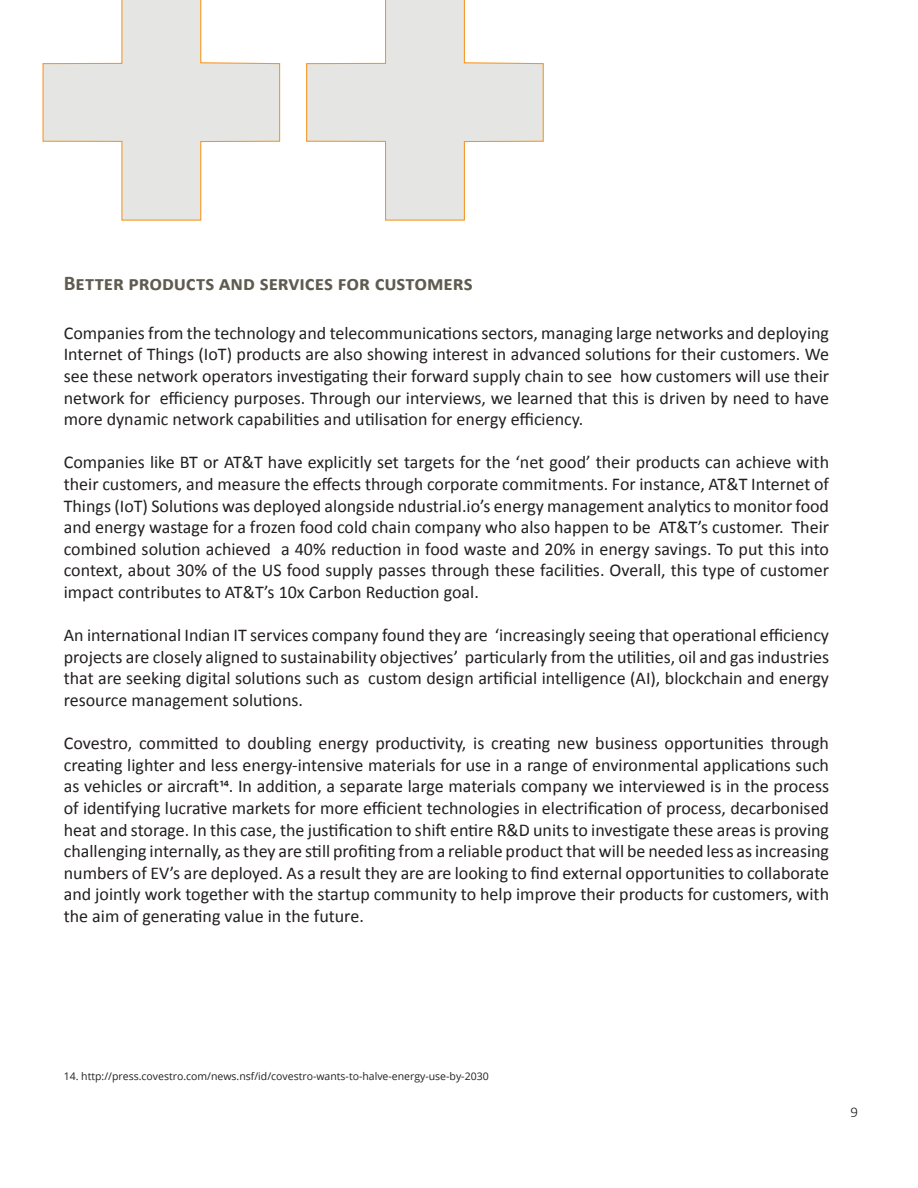
<style>
.page{position:relative;width:918px;height:1188px;background:#fff}
.page>*{position:absolute;margin:0;border:0;box-sizing:border-box;transform-origin:0 0}
.t1{font:700 21px "Calibri";letter-spacing:-.005em;color:#5f5b50}
.Body_Cat{font:18px/21.6px "Calibri";color:#231f20;text-align:justify}
.t2{font:300 15px "Calibri";color:#231f20}
.t3{font:10.5px "Open Sans";color:#231f20}
</style>
<div class="page">
<svg style="left:42px;top:0;width:239px;height:221px"></svg>
<svg style="left:306px;top:0;width:238px;height:221px"></svg>
<h4 class="t1" style="left:64px;top:269px;width:410px">Better products and services for customers</h4>
<p class="Body_Cat" style="left:64px;top:322px;width:767px">Companies from the technology and telecommunications sectors, managing large networks and deploying Internet of Things (IoT) products are also showing interest in advanced solutions for their customers. We see these network operators investigating their forward supply chain to see how customers will use their network for efficiency purposes. Through our interviews, we learned that this is driven by need to have more dynamic network capabilities and utilisation for energy efficiency.</p>
<p class="Body_Cat" style="left:64px;top:452px;width:767px">Companies like BT or AT&amp;T have explicitly set targets for the ‘net good’ their products can achieve with their customers, and measure the effects through corporate commitments. For instance, AT&amp;T Internet of Things (IoT) Solutions was deployed alongside ndustrial.io’s energy management analytics to monitor food and energy wastage for a frozen food cold chain company who also happen to be AT&amp;T’s customer. Their combined solution achieved a 40% reduction in food waste and 20% in energy savings. To put this into context, about 30% of the US food supply passes through these facilities. Overall, this type of customer impact contributes to AT&amp;T’s 10x Carbon Reduction goal.</p>
<p class="Body_Cat" style="left:64px;top:624px;width:767px">An international Indian IT services company found they are ‘increasingly seeing that operational efficiency projects are closely aligned to sustainability objectives’ particularly from the utilities, oil and gas industries that are seeking digital solutions such as custom design artificial intelligence (AI), blockchain and energy resource management solutions.</p>
<p class="Body_Cat" style="left:64px;top:732px;width:767px">Covestro, committed to doubling energy productivity, is creating new business opportunities through creating lighter and less energy-intensive materials for use in a range of environmental applications such as vehicles or aircraft14. In addition, a separate large materials company we interviewed is in the process of identifying lucrative markets for more efficient technologies in electrification of process, decarbonised heat and storage. In this case, the justification to shift entire R&amp;D units to investigate these areas is proving challenging internally, as they are still profiting from a reliable product that will be needed less as increasing numbers of EV’s are deployed. As a result they are are looking to find external opportunities to collaborate and jointly work together with the startup community to help improve their products for customers, with the aim of generating value in the future.</p>
<p class="t3" style="left:64px;top:1069px;width:426px">14. http://press.covestro.com/news.nsf/id/covestro-wants-to-halve-energy-use-by-2030</p>
<p class="t2" style="left:850px;top:1102px;width:9px">9</p>
</div>
